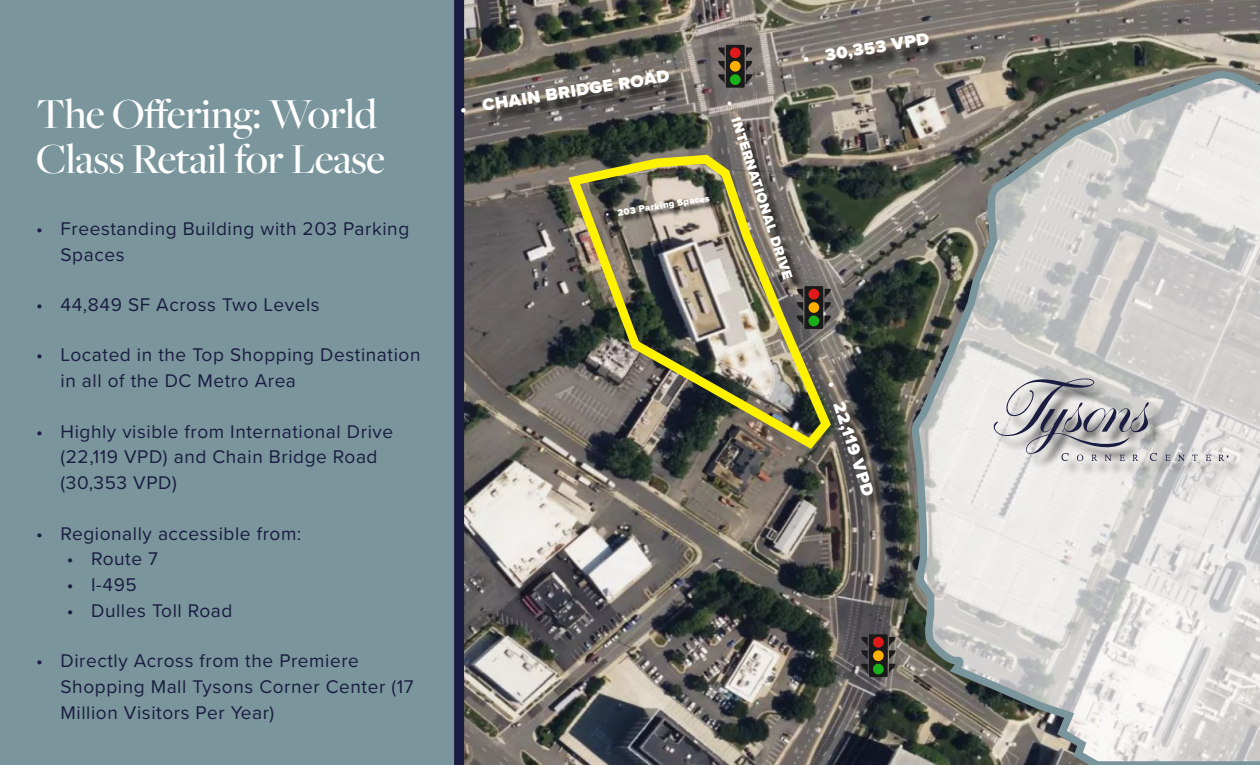
<style>
.page{position:relative;width:1260px;height:765px;background:#fff}
.page>*{position:absolute;margin:0;border:0;box-sizing:border-box;transform-origin:0 0}
.t1{font:500 44.38px/45px "Freight Big Pro";letter-spacing:-.01em;color:#fff}
.t2{font:19px/25.9px "Proxima Nova";letter-spacing:.03em;color:#1a1c41}
.t3{font:900 17.5px "Proxima Nova";color:#fff}
.t4{font:900 14.38px "Proxima Nova";color:#fff}
.t5{font:900 9.5px "Proxima Nova";color:#fff}
</style>
<div class="page">
<img style="left:464px;top:0;width:796px;height:765px">
<div style="left:0;top:0;width:459px;height:765px;background:#7a969c"></div>
<div style="left:454px;top:0;width:10px;height:765px;background:#1a1c41"></div>
<svg style="left:746px;top:47px;width:7px;height:37px"></svg>
<svg style="left:718px;top:47px;width:7px;height:37px"></svg>
<div style="left:726px;top:45px;width:19px;height:43px;background:#1a1a1a"></div>
<div style="left:730px;top:47px;width:11px;height:11px;background:#e01a1a;border-radius:50%"></div>
<div style="left:730px;top:61px;width:11px;height:11px;background:#ffb000;border-radius:50%"></div>
<div style="left:730px;top:74px;width:11px;height:11px;background:#1ab01a;border-radius:50%"></div>
<img style="left:563px;top:150px;width:273px;height:305px">
<svg style="left:825px;top:289px;width:6px;height:36px"></svg>
<svg style="left:797px;top:292px;width:6px;height:33px"></svg>
<svg style="left:804px;top:286px;width:19px;height:43px"></svg>
<div style="left:809px;top:289px;width:10px;height:10px;background:#e01a1a;border-radius:50%"></div>
<div style="left:809px;top:302px;width:10px;height:11px;background:#ffb000;border-radius:50%"></div>
<div style="left:809px;top:316px;width:10px;height:10px;background:#1ab01a;border-radius:50%"></div>
<svg style="left:889px;top:637px;width:7px;height:37px"></svg>
<svg style="left:861px;top:637px;width:7px;height:37px"></svg>
<div style="left:869px;top:634px;width:19px;height:43px;background:#1a1a1a"></div>
<div style="left:873px;top:637px;width:11px;height:11px;background:#e01a1a;border-radius:50%"></div>
<div style="left:873px;top:650px;width:11px;height:11px;background:#ffb000;border-radius:50%"></div>
<div style="left:873px;top:664px;width:11px;height:10px;background:#1ab01a;border-radius:50%"></div>
<div style="left:730px;top:103px;width:74px;height:189px;background:#000;opacity:.75"></div>
<div style="left:464px;top:73px;width:220px;height:55px;background:#000;opacity:.75"></div>
<div style="left:806px;top:36px;width:138px;height:41px;background:#000;opacity:.75"></div>
<svg style="left:908px;top:70px;width:352px;height:695px;background:#bfbfbb"></svg>
<div style="left:831px;top:384px;width:57px;height:127px;background:#000;opacity:.75"></div>
<div style="left:607px;top:198px;width:110px;height:26px;background:#000;opacity:.75"></div>
<div style="left:996px;top:380px;width:248px;height:97px;background:#000;opacity:.75"></div>
<svg style="left:1178px;top:455px;width:7px;height:6px"></svg>
<svg style="left:1206px;top:455px;width:5px;height:6px"></svg>
<svg style="left:1165px;top:455px;width:6px;height:6px"></svg>
<svg style="left:1192px;top:455px;width:6px;height:6px"></svg>
<svg style="left:1218px;top:454px;width:11px;height:7px"></svg>
<svg style="left:993px;top:377px;width:164px;height:87px;background:#b9b8bb"></svg>
<h1 class="t1" style="left:36px;top:90px;width:351px">The Offering: World<br>Class Retail for Lease</h1>
<p class="t2" style="left:61px;top:215px;width:350px;text-indent:-24px">• Freestanding Building with 203 Parking<br>Spaces</p>
<p class="t2" style="left:36px;top:291px;width:285px">• 44,849 SF Across Two Levels</p>
<p class="t2" style="left:61px;top:341px;width:361px;text-indent:-24px">• Located in the Top Shopping Destination in all of the DC Metro Area</p>
<p class="t2" style="left:61px;top:417px;width:334px;text-indent:-24px">• Highly visible from International Drive (22,119 VPD) and Chain Bridge Road (30,353 VPD)</p>
<p class="t2" style="left:36px;top:519px;width:267px">• Regionally accessible from:</p>
<p class="t2" style="left:67px;top:545px;width:93px">• Route 7</p>
<p class="t2" style="left:67px;top:571px;width:72px">• I-495</p>
<p class="t2" style="left:67px;top:597px;width:167px">• Dulles Toll Road</p>
<p class="t2" style="left:61px;top:647px;width:354px;text-indent:-24px">• Directly Across from the Premiere<br>Shopping Mall Tysons Corner Center (17<br>Million Visitors Per Year)</p>
<p class="t3" style="left:458px;top:96px;width:213px;rotate:-9deg">• CHAIN BRIDGE ROAD</p>
<p class="t5" style="left:605px;top:207px;width:107px;rotate:-9deg">• 203 Parking Spaces</p>
<p class="t3" style="left:801px;top:46px;width:129px;rotate:-9deg">• 30,353 VPD</p>
<p class="t4" style="left:740px;top:97px;width:189px;rotate:72deg">• INTERNATIONAL DRIVE</p>
<p class="t3" style="left:844px;top:377px;width:122px;rotate:72deg">• 22,119 VPD</p>
</div>
